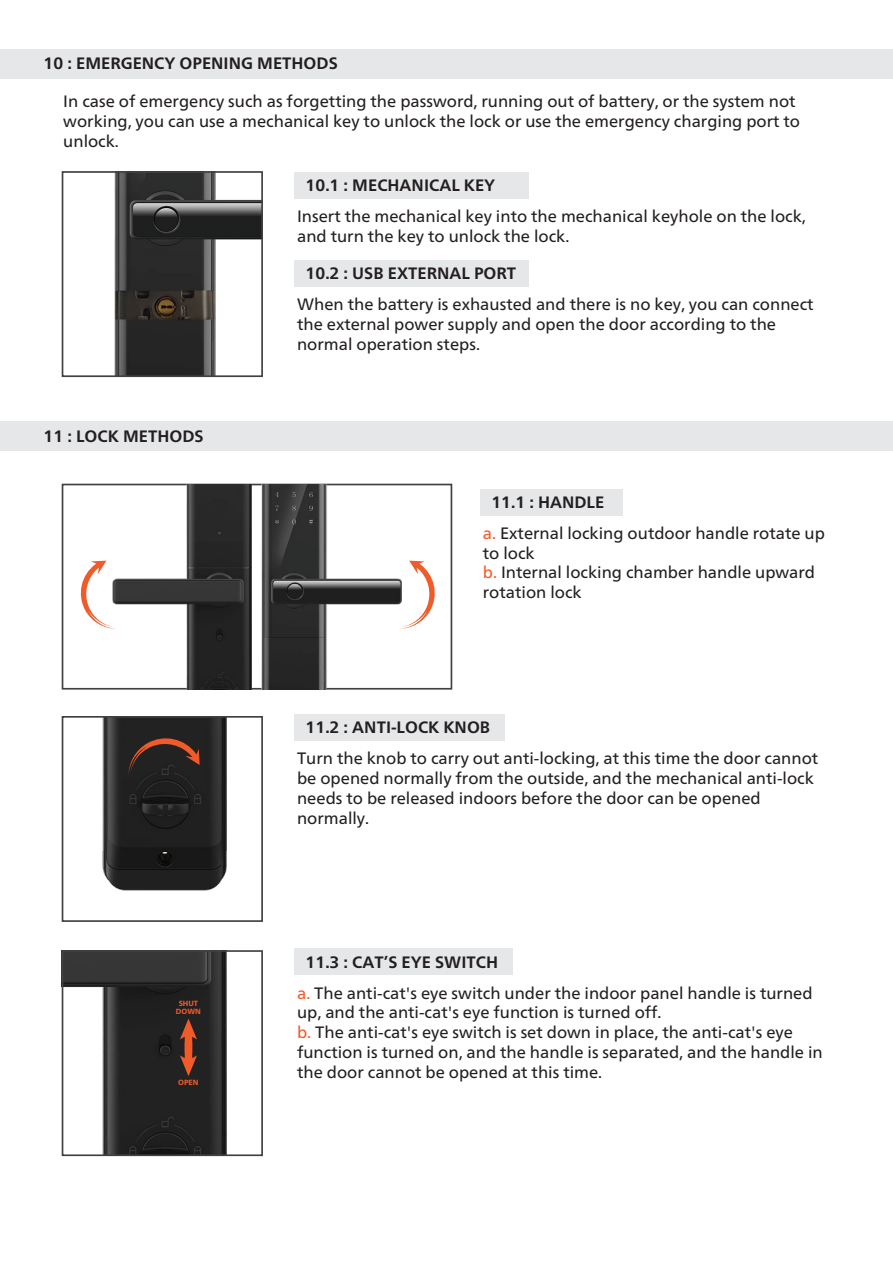
<style>
.page{position:relative;width:893px;height:1263px;background:#fff}
.page>*{position:absolute;margin:0;border:0;box-sizing:border-box;transform-origin:0 0}
.t1{font:16.5px/19.8px "Frutiger Neue LT";color:#231f20}
.t2{font:700 16.5px "Frutiger Neue LT";color:#231f20}
.t3{font:800 7.5px/7.5px "Frutiger Neue LT";color:#f15a29;text-align:center}
.s1{color:#f15a29}
.s2{font-weight:700}
</style>
<div class="page">
<img style="left:115px;top:174px;width:145px;height:200px">
<img style="left:65px;top:953px;width:162px;height:200px">
<img style="left:102px;top:719px;width:125px;height:171px">
<div style="left:294px;top:172px;width:235px;height:26px;background:#e6e7e8"></div>
<div style="left:294px;top:260px;width:235px;height:27px;background:#e6e7e8"></div>
<div style="left:480px;top:489px;width:143px;height:26px;background:#e6e7e8"></div>
<div style="left:294px;top:715px;width:211px;height:26px;background:#e6e7e8"></div>
<div style="left:294px;top:949px;width:219px;height:26px;background:#e6e7e8"></div>
<div style="left:0;top:49px;width:893px;height:30px;background:#e6e7e8"></div>
<div style="left:0;top:421px;width:893px;height:30px;background:#e6e7e8"></div>
<div style="left:62px;top:171px;width:201px;height:206px;border:2px solid #414042"></div>
<div style="left:62px;top:484px;width:390px;height:206px;border:2px solid #414042"></div>
<svg style="left:401px;top:561px;width:34px;height:68px"></svg>
<svg style="left:80px;top:561px;width:33px;height:68px"></svg>
<svg style="left:129px;top:734px;width:71px;height:41px;background:#402a23"></svg>
<svg style="left:180px;top:1018px;width:17px;height:58px"></svg>
<img style="left:261px;top:484px;width:140px;height:205px">
<img style="left:113px;top:484px;width:138px;height:205px">
<div style="left:62px;top:716px;width:201px;height:206px;border:2px solid #414042"></div>
<div style="left:62px;top:950px;width:201px;height:206px;border:2px solid #414042"></div>
<p class="t2" style="left:44px;top:54px;width:296px">10 : EMERGENCY OPENING METHODS</p>
<p class="t1" style="left:63px;top:92px;width:738px">In case of emergency such as forgetting the password, running out of battery, or the system not working, you can use a mechanical key to unlock the lock or use the emergency charging port to unlock.</p>
<p class="t2" style="left:44px;top:426px;width:161px">11 : LOCK METHODS</p>
<p class="t3" style="left:176px;top:1000px;width:26px">SHUT<br>DOWN</p>
<p class="t3" style="left:178px;top:1079px;width:22px">OPEN</p>
<p class="t2" style="left:306px;top:175px;width:191px">10.1 : MECHANICAL KEY</p>
<p class="t1" style="left:297px;top:206px;width:510px">Insert the mechanical key into the mechanical keyhole on the lock, and turn the key to unlock the lock.</p>
<p class="t2" style="left:306px;top:264px;width:212px">10.2 : USB EXTERNAL PORT</p>
<p class="t1" style="left:297px;top:295px;width:518px">When the battery is exhausted and there is no key, you can connect the external power supply and open the door according to the normal operation steps.</p>
<p class="t2" style="left:491px;top:492px;width:114px">11.1 : HANDLE</p>
<p class="t1" style="left:483px;top:523px;width:344px"><span class="s1">a.</span> External locking outdoor handle rotate up to lock<br><span class="s1">b.</span> Internal locking chamber handle upward rotation lock</p>
<p class="t2" style="left:306px;top:718px;width:186px">11.2 : ANTI-LOCK KNOB</p>
<p class="t1" style="left:297px;top:749px;width:523px">Turn the knob to carry out anti-locking, at this time the door cannot be opened normally from the outside, and the mechanical anti-lock needs to be released indoors before the door can be opened normally.</p>
<p class="t1" style="left:297px;top:946px;width:517px;line-height:31px;text-indent:9px"><span class="s2">11.3 : CAT’S EYE SWITCH<br></span><span class="s1">a.</span> The anti-cat's eye switch under the indoor panel handle is turned</p>
<p class="t1" style="left:297px;top:1003px;width:527px">up, and the anti-cat's eye function is turned off.<br><span class="s1">b.</span> The anti-cat's eye switch is set down in place, the anti-cat's eye function is turned on, and the handle is separated, and the handle in the door cannot be opened at this time.</p>
</div>
